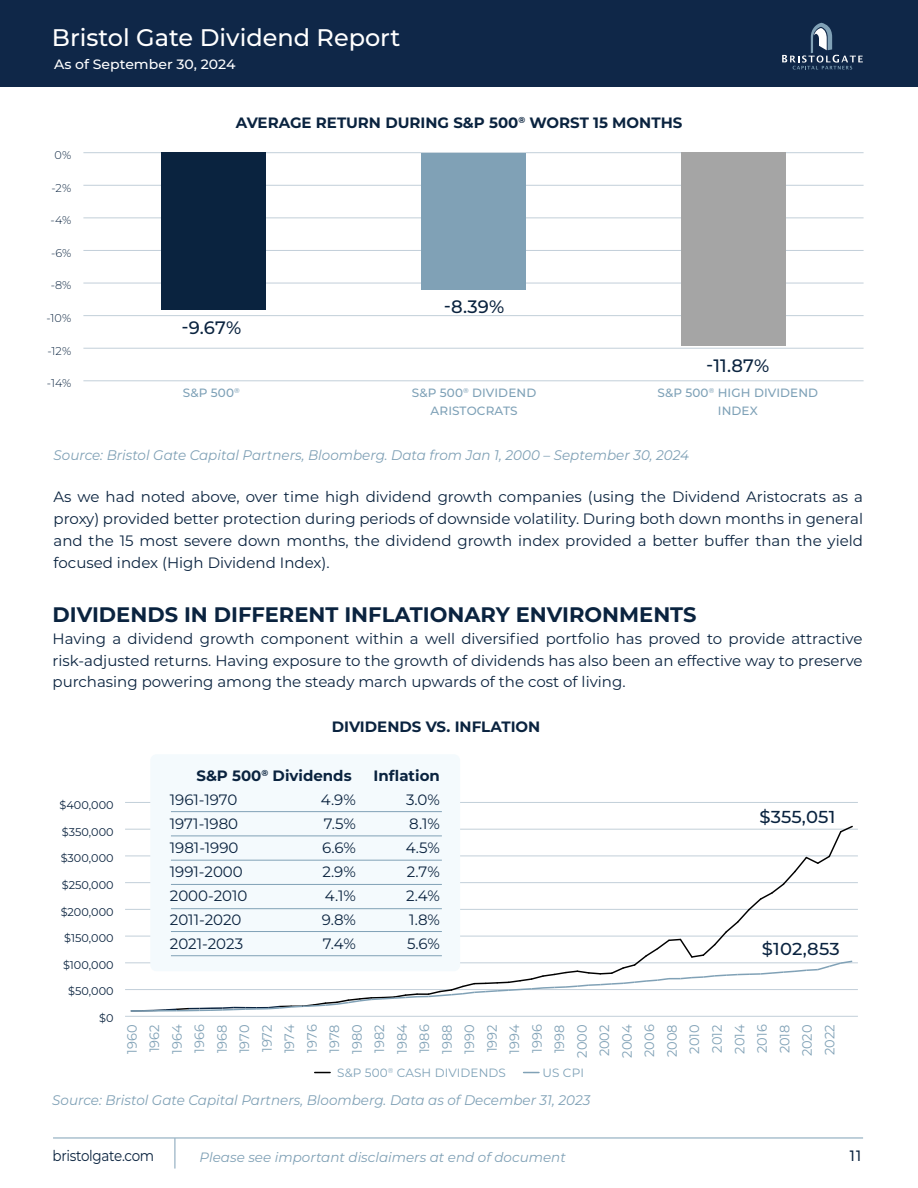
<style>
.page{position:relative;width:918px;height:1188px;background:#fff}
.page>*{position:absolute;margin:0;border:0;box-sizing:border-box;transform-origin:0 0}
.t1{font:500 24px "Montserrat";color:#fff}
.t2{font:700 21px "Montserrat";color:#0a233f}
.t3{font:500 18px "Montserrat";letter-spacing:.01em;color:#0a233f}
.t4{font:500 17.25px "Montserrat";letter-spacing:.01em;color:#0a233f;scale:1.04 1}
.t5{font:15px/21.8px "Montserrat";color:#0a233f;text-align:justify}
.t6{font:700 15px "Montserrat";color:#0a233f}
.t7{font:15px "Montserrat";letter-spacing:-.02em;color:#0a233f;scale:.9 1}
.t8{font:500 15px "Montserrat";color:#0a233f;scale:.9 1}
.t9{font:italic 13.95px "Montserrat";color:#80a1b6}
.t10{font:13.5px/22.5px "Montserrat";color:#80a1b6;text-align:center;scale:.96 1}
.t11{font:italic 13.5px "Montserrat";color:#80a1b6}
.t12{font:500 13.5px "Montserrat";color:#fff;scale:1.04 1}
.t13{font:500 12px/17.9px "Montserrat";letter-spacing:.01em;color:#7ea1b7;text-align:center}
.t14{font:12px "Montserrat";letter-spacing:.01em;color:#7ea1b7}
.t15{font:11.25px "Montserrat";color:#0a233f}
.t16{font:300 11.25px "Montserrat";color:#0a233f}
</style>
<div class="page">
<hr style="left:53px;top:1138px;width:810px;height:1px;background:#80a1b6">
<hr style="left:175px;top:1138px;width:1px;height:31px;background:#80a1b6">
<div style="left:0;top:0;width:918px;height:87px;background:#0f2748"></div>
<svg style="left:782px;top:23px;width:81px;height:46px"></svg>
<hr style="left:83px;top:152px;width:781px;height:1px;background:#c2cfd9">
<hr style="left:83px;top:185px;width:781px;height:1px;background:#c2cfd9">
<hr style="left:83px;top:217px;width:781px;height:1px;background:#c2cfd9">
<hr style="left:83px;top:250px;width:781px;height:1px;background:#c2cfd9">
<hr style="left:83px;top:283px;width:781px;height:1px;background:#c2cfd9">
<hr style="left:83px;top:315px;width:781px;height:1px;background:#c2cfd9">
<hr style="left:83px;top:348px;width:781px;height:1px;background:#c2cfd9">
<hr style="left:83px;top:380px;width:781px;height:1px;background:#c2cfd9">
<hr style="left:125px;top:1016px;width:733px;height:1px;background:#c2cfd9">
<hr style="left:125px;top:989px;width:733px;height:1px;background:#c2cfd9">
<hr style="left:125px;top:962px;width:733px;height:1px;background:#c2cfd9">
<hr style="left:125px;top:936px;width:733px;height:1px;background:#c2cfd9">
<hr style="left:125px;top:909px;width:733px;height:1px;background:#c2cfd9">
<hr style="left:125px;top:882px;width:733px;height:1px;background:#c2cfd9">
<hr style="left:125px;top:856px;width:733px;height:1px;background:#c2cfd9">
<hr style="left:125px;top:829px;width:733px;height:1px;background:#c2cfd9">
<hr style="left:125px;top:802px;width:733px;height:1px;background:#c2cfd9">
<div style="left:161px;top:153px;width:104px;height:157px;background:#0a233f"></div>
<div style="left:421px;top:153px;width:105px;height:136px;background:#80a1b6"></div>
<div style="left:682px;top:153px;width:104px;height:193px;background:#a5a5a5"></div>
<svg style="left:131px;top:825px;width:723px;height:187px"></svg>
<svg style="left:315px;top:1072px;width:15px;height:1px"></svg>
<svg style="left:524px;top:1072px;width:15px;height:1px"></svg>
<div style="left:150px;top:754px;width:310px;height:217px;background:#f4fafd;border-radius:6px"></div>
<hr style="left:171px;top:811px;width:271px;height:1px;background:#80a1b6">
<hr style="left:171px;top:836px;width:271px;height:1px;background:#80a1b6">
<hr style="left:171px;top:860px;width:271px;height:1px;background:#80a1b6">
<hr style="left:171px;top:884px;width:271px;height:1px;background:#80a1b6">
<hr style="left:171px;top:908px;width:271px;height:1px;background:#80a1b6">
<hr style="left:171px;top:931px;width:271px;height:1px;background:#80a1b6">
<hr style="left:171px;top:955px;width:271px;height:1px;background:#80a1b6">
<h1 class="t1" style="left:52px;top:21px;width:350px">Bristol Gate Dividend Report</h1>
<p class="t12" style="left:54px;top:54px;width:176px">As of September 30, 2024</p>
<p class="t16" style="left:55px;top:147px;width:18px">0%</p>
<p class="t16" style="left:51px;top:180px;width:21px">-2%</p>
<p class="t16" style="left:51px;top:213px;width:22px">-4%</p>
<p class="t16" style="left:51px;top:245px;width:22px">-6%</p>
<p class="t16" style="left:51px;top:278px;width:22px">-8%</p>
<p class="t16" style="left:47px;top:310px;width:26px">-10%</p>
<p class="t16" style="left:48px;top:343px;width:25px">-12%</p>
<p class="t16" style="left:47px;top:376px;width:26px">-14%</p>
<p class="t6" style="left:236px;top:112px;width:448px">AVERAGE RETURN DURING S&amp;P 500<sup>®</sup> WORST 15 MONTHS</p>
<p class="t3" style="left:181px;top:315px;width:61px">-9.67%</p>
<p class="t3" style="left:444px;top:294px;width:62px">-8.39%</p>
<p class="t3" style="left:706px;top:353px;width:65px">-11.87%</p>
<p class="t13" style="left:183px;top:383px;width:58px">S&amp;P 500<sup>®</sup></p>
<p class="t13" style="left:412px;top:383px;width:126px">S&amp;P 500<sup>®</sup> DIVIDEND<br>ARISTOCRATS</p>
<p class="t13" style="left:657px;top:383px;width:162px">S&amp;P 500<sup>®</sup> HIGH DIVIDEND<br>INDEX</p>
<p class="t9" style="left:54px;top:445px;width:637px">Source: Bristol Gate Capital Partners, Bloomberg. Data from Jan 1, 2000 – September 30, 2024</p>
<p class="t5" style="left:54px;top:486px;width:811px">As we had noted above, over time high dividend growth companies (using the Dividend Aristocrats as a proxy) provided better protection during periods of downside volatility. During both down months in general and the 15 most severe down months, the dividend growth index provided a better buffer than the yield focused index (High Dividend Index).</p>
<h2 class="t2" style="left:53px;top:600px;width:646px">DIVIDENDS IN DIFFERENT INFLATIONARY ENVIRONMENTS</h2>
<p class="t5" style="left:53px;top:627px;width:812px">Having a dividend growth component within a well diversified portfolio has proved to provide attractive risk-adjusted returns. Having exposure to the growth of dividends has also been an effective way to preserve purchasing powering among the steady march upwards of the cost of living.</p>
<p class="t6" style="left:332px;top:716px;width:210px">DIVIDENDS VS. INFLATION</p>
<p class="t15" style="left:60px;top:797px;width:55px">$400,000</p>
<p class="t15" style="left:62px;top:824px;width:53px">$350,000</p>
<p class="t15" style="left:61px;top:851px;width:54px">$300,000</p>
<p class="t15" style="left:62px;top:877px;width:53px">$250,000</p>
<p class="t15" style="left:61px;top:904px;width:54px">$200,000</p>
<p class="t15" style="left:64px;top:930px;width:51px">$150,000</p>
<p class="t15" style="left:63px;top:957px;width:52px">$100,000</p>
<p class="t15" style="left:68px;top:984px;width:47px">$50,000</p>
<p class="t15" style="left:99px;top:1010px;width:16px">$0</p>
<p class="t6" style="left:197px;top:765px;width:157px">S&amp;P 500<sup>®</sup> Dividends</p>
<p class="t6" style="left:374px;top:765px;width:68px">Inflation</p>
<p class="t5" style="left:170px;top:788px;width:69px">1961-1970</p>
<p class="t5" style="left:321px;top:788px;width:36px">4.9%</p>
<p class="t5" style="left:406px;top:788px;width:35px">3.0%</p>
<p class="t5" style="left:170px;top:812px;width:70px">1971-1980</p>
<p class="t5" style="left:324px;top:812px;width:33px">7.5%</p>
<p class="t5" style="left:409px;top:812px;width:32px">8.1%</p>
<p class="t5" style="left:170px;top:836px;width:70px">1981-1990</p>
<p class="t5" style="left:322px;top:836px;width:35px">6.6%</p>
<p class="t5" style="left:406px;top:836px;width:36px">4.5%</p>
<p class="t5" style="left:170px;top:860px;width:74px">1991-2000</p>
<p class="t5" style="left:322px;top:860px;width:35px">2.9%</p>
<p class="t5" style="left:407px;top:860px;width:34px">2.7%</p>
<p class="t5" style="left:170px;top:884px;width:79px">2000-2010</p>
<p class="t5" style="left:325px;top:884px;width:33px">4.1%</p>
<p class="t5" style="left:406px;top:884px;width:35px">2.4%</p>
<p class="t5" style="left:170px;top:908px;width:73px">2011-2020</p>
<p class="t5" style="left:322px;top:908px;width:36px">9.8%</p>
<p class="t5" style="left:409px;top:908px;width:32px">1.8%</p>
<p class="t5" style="left:170px;top:932px;width:75px">2021-2023</p>
<p class="t5" style="left:323px;top:932px;width:34px">7.4%</p>
<p class="t5" style="left:407px;top:932px;width:34px">5.6%</p>
<p class="t4" style="left:760px;top:804px;width:74px">$355,051</p>
<p class="t4" style="left:762px;top:937px;width:76px">$102,853</p>
<p class="t10" style="left:120px;top:1058px;width:36px;rotate:-90deg">1960<br>1962<br>1964<br>1966<br>1968<br>1970<br>1972<br>1974<br>1976<br>1978<br>1980<br>1982<br>1984<br>1986<br>1988<br>1990<br>1992<br>1994<br>1996<br>1998<br>2000<br>2002<br>2004<br>2006<br>2008<br>2010<br>2012<br>2014<br>2016<br>2018<br>2020<br>2022</p>
<p class="t14" style="left:337px;top:1065px;width:170px">S&amp;P 500<sup>®</sup> CASH DIVIDENDS</p>
<p class="t14" style="left:543px;top:1065px;width:43px">US CPI</p>
<p class="t9" style="left:52px;top:1091px;width:540px">Source: Bristol Gate Capital Partners, Bloomberg. Data as of December 31, 2023</p>
<p class="t7" style="left:52px;top:1145px;width:115px">bristolgate.com</p>
<p class="t11" style="left:199px;top:1148px;width:368px">Please see important disclaimers at end of document</p>
<p class="t8" style="left:850px;top:1145px;width:14px">11</p>
</div>
